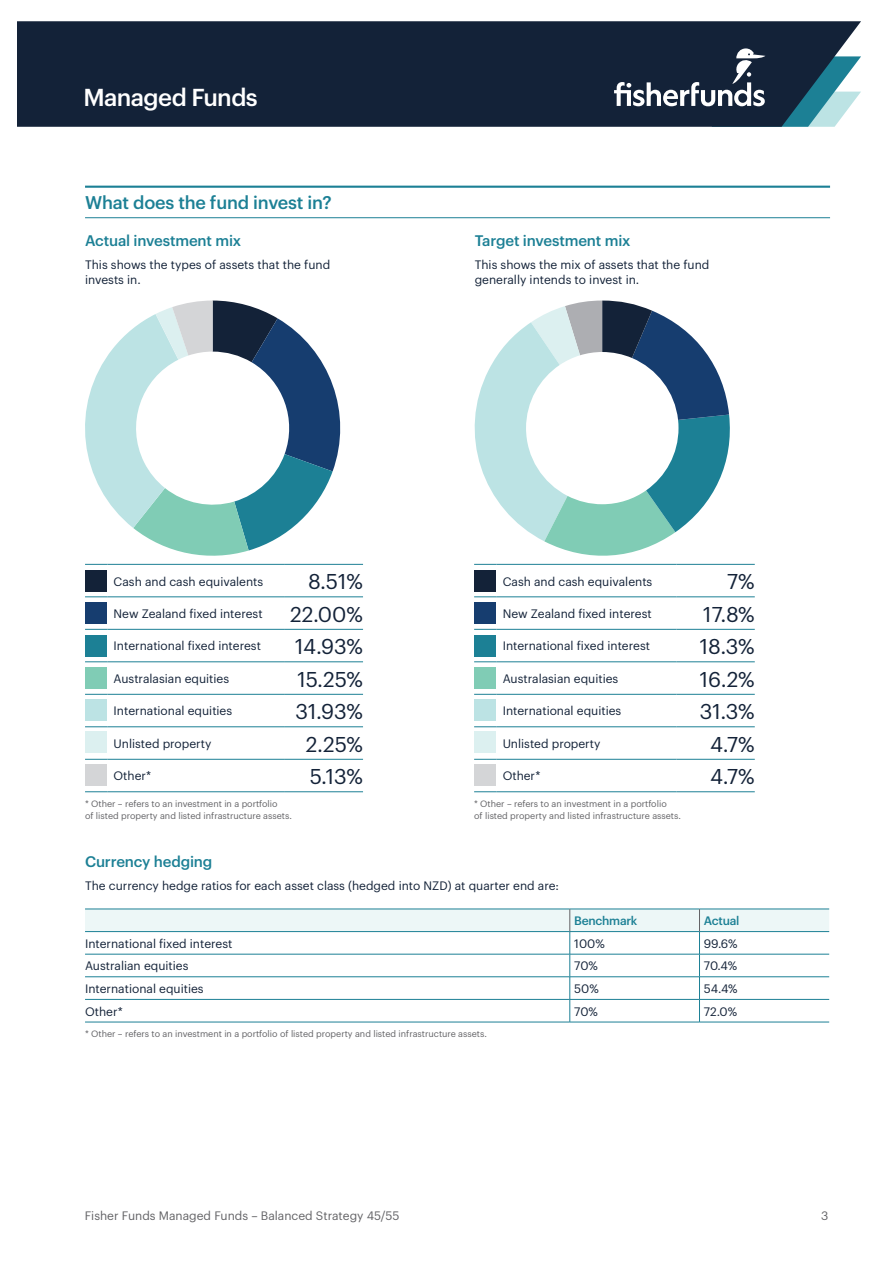
<style>
.page{position:relative;width:893px;height:1263px;background:#fff}
.page>*{position:absolute;margin:0;border:0;box-sizing:border-box;transform-origin:0 0}
.t1{font:500 24px "Graphik";letter-spacing:-.025em;color:#fff}
.t2{font:21px "Graphik";color:#132238}
.t3{font:500 18px "Graphik";letter-spacing:-.01em;color:#1c8095}
.t4{font:500 15px "Graphik";letter-spacing:-.01em;color:#1c8095}
.t5{font:12px/15px "Graphik";color:#132238}
.t6{font:12px "Graphik";color:#636366}
.t7{font:500 12px "Graphik";letter-spacing:-.02em;color:#1c8095}
.t8{font:9px/12px "Graphik";color:#636366}
</style>
<div class="page">
<div style="left:17px;top:21px;width:844px;height:106px;background:#132238"></div>
<svg style="left:614px;top:48px;width:247px;height:79px;background:#405667"></svg>
<hr style="left:85px;top:186px;width:745px;height:2px;background:#1c8095">
<hr style="left:85px;top:217px;width:745px;height:1px;background:#1c8095">
<hr style="left:85px;top:1022px;width:485px;height:1px;background:#1c8095">
<hr style="left:699px;top:1022px;width:130px;height:1px;background:#1c8095">
<hr style="left:570px;top:1022px;width:129px;height:1px;background:#1c8095">
<svg style="left:85px;top:909px;width:744px;height:113px"></svg>
<svg style="left:85px;top:597px;width:23px;height:1px"></svg>
<hr style="left:108px;top:597px;width:177px;height:1px;background:#1c8095">
<svg style="left:85px;top:629px;width:23px;height:1px"></svg>
<hr style="left:108px;top:629px;width:177px;height:1px;background:#1c8095">
<svg style="left:85px;top:661px;width:23px;height:1px"></svg>
<hr style="left:108px;top:661px;width:177px;height:1px;background:#1c8095">
<svg style="left:85px;top:694px;width:23px;height:1px"></svg>
<hr style="left:108px;top:694px;width:177px;height:1px;background:#1c8095">
<svg style="left:85px;top:726px;width:23px;height:1px"></svg>
<hr style="left:108px;top:726px;width:177px;height:1px;background:#1c8095">
<svg style="left:85px;top:759px;width:23px;height:1px"></svg>
<hr style="left:108px;top:759px;width:177px;height:1px;background:#1c8095">
<hr style="left:285px;top:564px;width:78px;height:1px;background:#1c8095">
<hr style="left:285px;top:597px;width:78px;height:1px;background:#1c8095">
<hr style="left:285px;top:629px;width:78px;height:1px;background:#1c8095">
<hr style="left:285px;top:661px;width:78px;height:1px;background:#1c8095">
<hr style="left:285px;top:694px;width:78px;height:1px;background:#1c8095">
<hr style="left:285px;top:726px;width:78px;height:1px;background:#1c8095">
<hr style="left:285px;top:759px;width:78px;height:1px;background:#1c8095">
<svg style="left:85px;top:301px;width:268px;height:264px"></svg>
<svg style="left:85px;top:791px;width:23px;height:1px"></svg>
<hr style="left:108px;top:791px;width:177px;height:1px;background:#1c8095">
<hr style="left:285px;top:791px;width:78px;height:1px;background:#1c8095">
<div style="left:85px;top:571px;width:21px;height:21px;background:#132238"></div>
<div style="left:85px;top:667px;width:21px;height:21px;background:#80ccb5"></div>
<div style="left:85px;top:603px;width:21px;height:21px;background:#163d6f"></div>
<div style="left:85px;top:699px;width:21px;height:22px;background:#bce3e4"></div>
<div style="left:85px;top:635px;width:21px;height:21px;background:#1c8095"></div>
<div style="left:85px;top:732px;width:21px;height:21px;background:#dcf0f0"></div>
<div style="left:85px;top:764px;width:21px;height:21px;background:#d4d5d7"></div>
<svg style="left:474px;top:597px;width:23px;height:1px"></svg>
<hr style="left:497px;top:597px;width:180px;height:1px;background:#1c8095">
<svg style="left:474px;top:629px;width:23px;height:1px"></svg>
<hr style="left:497px;top:629px;width:180px;height:1px;background:#1c8095">
<svg style="left:474px;top:661px;width:23px;height:1px"></svg>
<hr style="left:497px;top:661px;width:180px;height:1px;background:#1c8095">
<svg style="left:474px;top:694px;width:23px;height:1px"></svg>
<hr style="left:497px;top:694px;width:180px;height:1px;background:#1c8095">
<svg style="left:474px;top:726px;width:23px;height:1px"></svg>
<hr style="left:497px;top:726px;width:180px;height:1px;background:#1c8095">
<svg style="left:474px;top:759px;width:23px;height:1px"></svg>
<hr style="left:497px;top:759px;width:180px;height:1px;background:#1c8095">
<hr style="left:677px;top:564px;width:78px;height:1px;background:#1c8095">
<hr style="left:677px;top:597px;width:78px;height:1px;background:#1c8095">
<hr style="left:677px;top:629px;width:78px;height:1px;background:#1c8095">
<hr style="left:677px;top:661px;width:78px;height:1px;background:#1c8095">
<hr style="left:677px;top:694px;width:78px;height:1px;background:#1c8095">
<hr style="left:677px;top:726px;width:78px;height:1px;background:#1c8095">
<hr style="left:677px;top:759px;width:78px;height:1px;background:#1c8095">
<svg style="left:474px;top:301px;width:260px;height:264px"></svg>
<svg style="left:474px;top:791px;width:23px;height:1px"></svg>
<hr style="left:497px;top:791px;width:180px;height:1px;background:#1c8095">
<hr style="left:677px;top:791px;width:78px;height:1px;background:#1c8095">
<div style="left:474px;top:571px;width:21px;height:21px;background:#132238"></div>
<div style="left:474px;top:667px;width:21px;height:21px;background:#80ccb5"></div>
<div style="left:474px;top:603px;width:21px;height:21px;background:#163d6f"></div>
<div style="left:474px;top:699px;width:21px;height:22px;background:#bce3e4"></div>
<div style="left:474px;top:635px;width:21px;height:21px;background:#1c8095"></div>
<div style="left:474px;top:732px;width:21px;height:21px;background:#dcf0f0"></div>
<div style="left:474px;top:764px;width:21px;height:21px;background:#d4d5d7"></div>
<h1 class="t1" style="left:83px;top:79px;width:176px">Managed Funds</h1>
<h3 class="t3" style="left:85px;top:189px;width:248px">What does the fund invest in?</h3>
<p class="t4" style="left:85px;top:229px;width:158px">Actual investment mix</p>
<p class="t5" style="left:85px;top:256px;width:247px">This shows the types of assets that the fund invests in.</p>
<p class="t4" style="left:475px;top:229px;width:157px">Target investment mix</p>
<p class="t5" style="left:475px;top:256px;width:236px">This shows the mix of assets that the fund generally intends to invest in.</p>
<p class="t5" style="left:114px;top:573px;width:151px">Cash and cash equivalents</p>
<h2 class="t2" style="left:308px;top:566px;width:56px">8.51%</h2>
<p class="t5" style="left:114px;top:605px;width:151px">New Zealand fixed interest</p>
<h2 class="t2" style="left:290px;top:598px;width:74px">22.00%</h2>
<p class="t5" style="left:114px;top:638px;width:149px">International fixed interest</p>
<h2 class="t2" style="left:295px;top:631px;width:69px">14.93%</h2>
<p class="t5" style="left:114px;top:670px;width:117px">Australasian equities</p>
<h2 class="t2" style="left:297px;top:663px;width:67px">15.25%</h2>
<p class="t5" style="left:114px;top:703px;width:120px">International equities</p>
<h2 class="t2" style="left:295px;top:696px;width:69px">31.93%</h2>
<p class="t5" style="left:114px;top:735px;width:99px">Unlisted property</p>
<h2 class="t2" style="left:306px;top:728px;width:59px">2.25%</h2>
<p class="t5" style="left:114px;top:767px;width:39px">Other*</p>
<h2 class="t2" style="left:310px;top:761px;width:55px">5.13%</h2>
<p class="t8" style="left:85px;top:797px;width:208px">* Other – refers to an investment in a portfolio<br>of listed property and listed infrastructure assets.</p>
<p class="t5" style="left:503px;top:573px;width:151px">Cash and cash equivalents</p>
<h2 class="t2" style="left:727px;top:566px;width:29px">7%</h2>
<p class="t5" style="left:503px;top:605px;width:151px">New Zealand fixed interest</p>
<h2 class="t2" style="left:703px;top:598px;width:53px">17.8%</h2>
<p class="t5" style="left:503px;top:638px;width:149px">International fixed interest</p>
<h2 class="t2" style="left:700px;top:631px;width:56px">18.3%</h2>
<p class="t5" style="left:503px;top:670px;width:117px">Australasian equities</p>
<h2 class="t2" style="left:700px;top:663px;width:56px">16.2%</h2>
<p class="t5" style="left:503px;top:703px;width:120px">International equities</p>
<h2 class="t2" style="left:700px;top:696px;width:56px">31.3%</h2>
<p class="t5" style="left:503px;top:735px;width:99px">Unlisted property</p>
<h2 class="t2" style="left:710px;top:728px;width:46px">4.7%</h2>
<p class="t5" style="left:503px;top:767px;width:39px">Other*</p>
<h2 class="t2" style="left:710px;top:761px;width:46px">4.7%</h2>
<p class="t8" style="left:474px;top:797px;width:208px">* Other – refers to an investment in a portfolio<br>of listed property and listed infrastructure assets.</p>
<p class="t4" style="left:85px;top:850px;width:129px">Currency hedging</p>
<p class="t5" style="left:85px;top:877px;width:475px">The currency hedge ratios for each asset class (hedged into NZD) at quarter end are:</p>
<p class="t7" style="left:574px;top:912px;width:65px">Benchmark</p>
<p class="t7" style="left:704px;top:912px;width:37px">Actual</p>
<p class="t5" style="left:85px;top:935px;width:149px">International fixed interest</p>
<p class="t5" style="left:574px;top:935px;width:32px">100%</p>
<p class="t5" style="left:704px;top:935px;width:35px">99.6%</p>
<p class="t5" style="left:85px;top:957px;width:105px">Australian equities</p>
<p class="t5" style="left:574px;top:957px;width:25px">70%</p>
<p class="t5" style="left:704px;top:957px;width:35px">70.4%</p>
<p class="t5" style="left:85px;top:980px;width:120px">International equities</p>
<p class="t5" style="left:574px;top:980px;width:26px">50%</p>
<p class="t5" style="left:704px;top:980px;width:35px">54.4%</p>
<p class="t5" style="left:85px;top:1003px;width:39px">Other*</p>
<p class="t5" style="left:574px;top:1003px;width:25px">70%</p>
<p class="t5" style="left:704px;top:1003px;width:35px">72.0%</p>
<p class="t8" style="left:85px;top:1026px;width:403px">* Other – refers to an investment in a portfolio of listed property and listed infrastructure assets.</p>
<p class="t6" style="left:85px;top:1207px;width:316px">Fisher Funds Managed Funds – Balanced Strategy 45/55</p>
<p class="t6" style="left:821px;top:1207px;width:9px">3</p>
</div>
